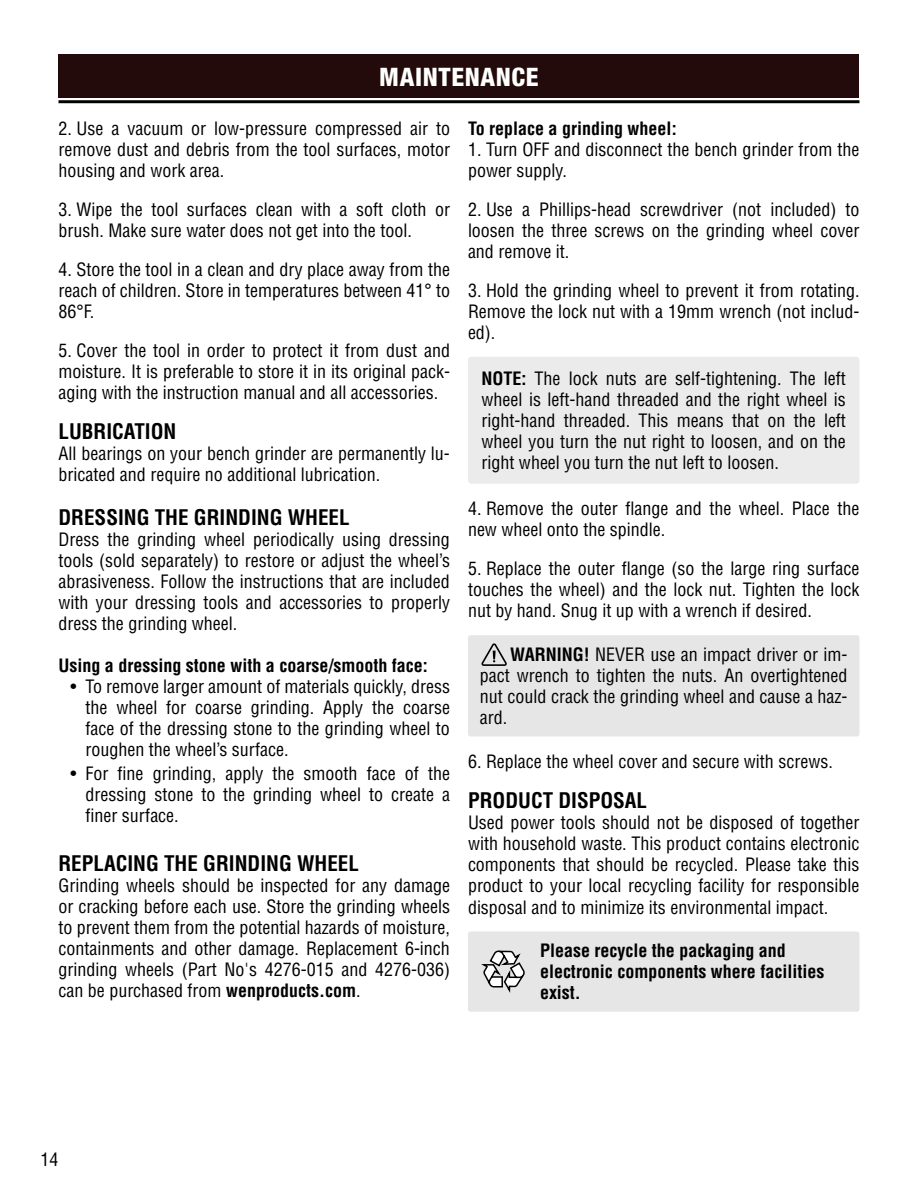
<style>
.page{position:relative;width:918px;height:1188px;background:#fff}
.page>*{position:absolute;margin:0;border:0;box-sizing:border-box;transform-origin:0 0}
.t1{font:italic condensed 25.5px "Helvetica Neue";letter-spacing:.025em;color:#fff}
.t2{font:700 condensed 21px "Helvetica";color:#000}
.t3{font:condensed 18px/21px "Helvetica";color:#000;text-align:justify}
.t4{font:700 condensed 18px/21px "Helvetica";color:#000}
.s1{font-weight:700}
</style>
<div class="page">
<div style="left:58px;top:54px;width:802px;height:44px;background:#230b0b"></div>
<hr style="left:58px;top:100px;width:802px;height:3px;background:#000">
<div style="left:468px;top:931px;width:392px;height:81px;background:#e6e6e6;border-radius:3px"></div>
<svg style="left:481px;top:950px;width:44px;height:43px"></svg>
<div style="left:469px;top:357px;width:390px;height:126px;background:#ebebec;border-radius:3px"></div>
<div style="left:468px;top:357px;width:392px;height:127px;border:2px solid #ebebec;border-radius:3px"></div>
<div style="left:468px;top:635px;width:392px;height:101px;background:#e6e6e6;border-radius:3px"></div>
<svg style="left:481px;top:643px;width:26px;height:23px"></svg>
<h1 class="t1" style="left:379px;top:61px;width:161px">MAINTENANCE</h1>
<p class="t3" style="left:58px;top:118px;width:393px">2. Use a vacuum or low-pressure compressed air to remove dust and debris from the tool surfaces, motor housing and work area.</p>
<p class="t3" style="left:58px;top:199px;width:393px">3. Wipe the tool surfaces clean with a soft cloth or brush. Make sure water does not get into the tool.</p>
<p class="t3" style="left:58px;top:259px;width:393px">4. Store the tool in a clean and dry place away from the reach of children. Store in temperatures between 41° to 86°F.</p>
<p class="t3" style="left:58px;top:340px;width:393px">5. Cover the tool in order to protect it from dust and moisture. It is preferable to store it in its original pack&shy;aging with the instruction manual and all accessories.</p>
<p class="t2" style="left:58px;top:418px;width:119px">LUBRICATION</p>
<p class="t3" style="left:58px;top:443px;width:393px">All bearings on your bench grinder are permanently lu&shy;bricated and require no additional lubrication.</p>
<p class="t2" style="left:58px;top:504px;width:293px">DRESSING THE GRINDING WHEEL</p>
<p class="t3" style="left:58px;top:529px;width:393px">Dress the grinding wheel periodically using dressing tools (sold separately) to restore or adjust the wheel’s abrasiveness. Follow the instructions that are included with your dressing tools and accessories to properly dress the grinding wheel.</p>
<p class="t4" style="left:58px;top:655px;width:371px">Using a dressing stone with a coarse/smooth face:</p>
<p class="t3" style="left:86px;top:676px;width:366px;text-indent:-15px">• To remove larger amount of materials quickly, dress the wheel for coarse grinding. Apply the coarse face of the dressing stone to the grinding wheel to roughen the wheel’s surface.</p>
<p class="t3" style="left:86px;top:763px;width:366px;text-indent:-15px">• For fine grinding, apply the smooth face of the dressing stone to the grinding wheel to create a finer surface.</p>
<p class="t2" style="left:58px;top:850px;width:302px">REPLACING THE GRINDING WHEEL</p>
<p class="t3" style="left:58px;top:875px;width:393px">Grinding wheels should be inspected for any damage or cracking before each use. Store the grinding wheels to prevent them from the potential hazards of moisture, containments and other damage. Replacement 6-inch grinding wheels (Part No's 4276-015 and 4276-036) can be purchased from <span class="s1">wenproducts.com</span>.</p>
<p class="t4" style="left:468px;top:118px;width:210px">To replace a grinding wheel:</p>
<p class="t3" style="left:468px;top:139px;width:393px">1. Turn OFF and disconnect the bench grinder from the power supply.</p>
<p class="t3" style="left:468px;top:199px;width:393px">2. Use a Phillips-head screwdriver (not included) to loosen the three screws on the grinding wheel cover and remove it.</p>
<p class="t3" style="left:468px;top:280px;width:393px">3. Hold the grinding wheel to prevent it from rotating.<br>Remove the lock nut with a 19mm wrench (not includ&shy;ed).</p>
<p class="t3" style="left:482px;top:368px;width:366px"><span class="s1">NOTE:</span> The lock nuts are self-tightening. The left wheel is left-hand threaded and the right wheel is right-hand threaded. This means that on the left wheel you turn the nut right to loosen, and on the right wheel you turn the nut left to loosen.</p>
<p class="t3" style="left:468px;top:498px;width:393px">4. Remove the outer flange and the wheel. Place the new wheel onto the spindle.</p>
<p class="t3" style="left:468px;top:558px;width:393px">5. Replace the outer flange (so the large ring surface touches the wheel) and the lock nut. Tighten the lock nut by hand. Snug it up with a wrench if desired.</p>
<p class="t3" style="left:480px;top:644px;width:369px;text-indent:30px"><span class="s1">WARNING!</span> NEVER use an impact driver or im&shy;pact wrench to tighten the nuts. An overtightened nut could crack the grinding wheel and cause a haz&shy;ard.</p>
<p class="t3" style="left:468px;top:751px;width:366px">6. Replace the wheel cover and secure with screws.</p>
<p class="t2" style="left:468px;top:788px;width:181px">PRODUCT DISPOSAL</p>
<p class="t3" style="left:468px;top:812px;width:393px">Used power tools should not be disposed of together with household waste. This product contains electronic components that should be recycled. Please take this product to your local recycling facility for responsible disposal and to minimize its environmental impact.</p>
<p class="t4" style="left:540px;top:940px;width:286px">Please recycle the packaging and electronic components where facilities exist.</p>
<p class="t3" style="left:40px;top:1148px;width:19px">14</p>
</div>
